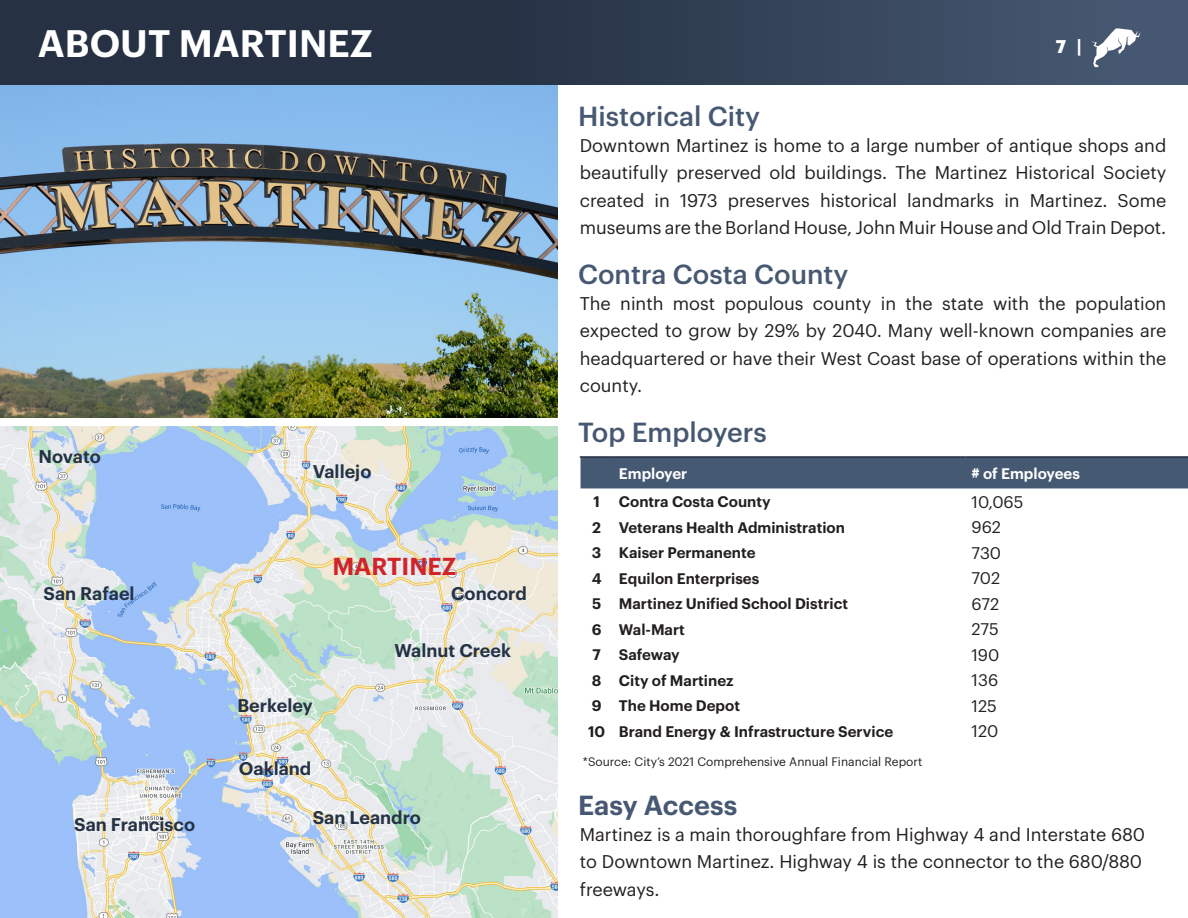
<style>
.page{position:relative;width:1188px;height:918px;background:#fff}
.page>*{position:absolute;margin:0;border:0;box-sizing:border-box;transform-origin:0 0}
.t1{font:600 37.5px "Graphik";color:#fff}
.t2{font:500 27px "Graphik";color:#475972}
.t3{font:600 27px "Graphik";color:#475972}
.t4{font:600 24px "Graphik";color:#d1232a}
.t5{font:18px/27.6px "Graphik";color:#231f20;text-align:justify}
.t6{font:600 18px "Graphik";color:#243245}
.t7{font:700 18px "Graphik";color:#fff}
.t8{font:16.5px "Graphik";color:#231f20}
.t9{font:600 15px "Graphik";color:#231f20}
.t10{font:600 15px "Graphik";color:#fff}
.t11{font:12px "Graphik";color:#231f20}
</style>
<div class="page">
<img style="left:0;top:84px;width:557px;height:334px">
<div style="left:581px;top:458px;width:607px;height:30px;background:#465973"></div>
<hr style="left:580px;top:456px;width:33px;height:2px;background:#263244">
<hr style="left:613px;top:456px;width:353px;height:2px;background:#263244">
<hr style="left:966px;top:456px;width:222px;height:2px;background:#263244">
<img style="left:0;top:427px;width:557px;height:491px">
<div style="left:0;top:0;width:1188px;height:84px;background:linear-gradient(to right,#1e2838,#43546c)"></div>
<svg style="left:1091px;top:28px;width:49px;height:39px"></svg>
<p class="t1" style="left:38px;top:15px;width:336px">ABOUT MARTINEZ</p>
<p class="t7" style="left:1056px;top:33px;width:27px">7 |</p>
<p class="t6" style="left:39px;top:443px;width:64px">Novato</p>
<p class="t6" style="left:44px;top:580px;width:93px">San Rafael</p>
<p class="t6" style="left:74px;top:811px;width:122px">San Francisco</p>
<p class="t6" style="left:313px;top:458px;width:60px">Vallejo</p>
<p class="t4" style="left:332px;top:548px;width:126px">MARTINEZ</p>
<p class="t6" style="left:451px;top:580px;width:77px">Concord</p>
<p class="t6" style="left:237px;top:692px;width:77px">Berkeley</p>
<p class="t6" style="left:239px;top:755px;width:74px">Oakland</p>
<p class="t6" style="left:395px;top:637px;width:118px">Walnut Creek</p>
<p class="t6" style="left:313px;top:803px;width:110px">San Leandro</p>
<p class="t2" style="left:578px;top:95px;width:183px">Historical City</p>
<p class="t5" style="left:580px;top:130px;width:588px">Downtown Martinez is home to a large number of antique shops and beautifully preserved old buildings. The Martinez Historical Society created in 1973 preserves historical landmarks in Martinez. Some museums are the Borland House, John Muir House and Old Train Depot.</p>
<p class="t2" style="left:578px;top:253px;width:272px">Contra Costa County</p>
<p class="t5" style="left:580px;top:288px;width:588px">The ninth most populous county in the state with the population expected to grow by 29% by 2040. Many well-known companies are headquartered or have their West Coast base of operations within the county.</p>
<p class="t2" style="left:578px;top:411px;width:190px">Top Employers</p>
<p class="t10" style="left:619px;top:462px;width:70px">Employer</p>
<p class="t10" style="left:972px;top:462px;width:110px"># of Employees</p>
<p class="t9" style="left:593px;top:490px;width:8px">1</p>
<p class="t9" style="left:619px;top:490px;width:153px">Contra Costa County</p>
<p class="t8" style="left:972px;top:490px;width:53px">10,065</p>
<p class="t9" style="left:592px;top:516px;width:10px">2</p>
<p class="t9" style="left:619px;top:516px;width:228px">Veterans Health Administration</p>
<p class="t8" style="left:972px;top:515px;width:31px">962</p>
<p class="t9" style="left:592px;top:541px;width:11px">3</p>
<p class="t9" style="left:619px;top:541px;width:138px">Kaiser Permanente</p>
<p class="t8" style="left:972px;top:541px;width:31px">730</p>
<p class="t9" style="left:592px;top:567px;width:11px">4</p>
<p class="t9" style="left:619px;top:567px;width:142px">Equilon Enterprises</p>
<p class="t8" style="left:972px;top:566px;width:30px">702</p>
<p class="t9" style="left:592px;top:592px;width:11px">5</p>
<p class="t9" style="left:619px;top:592px;width:231px">Martinez Unified School District</p>
<p class="t8" style="left:972px;top:592px;width:29px">672</p>
<p class="t9" style="left:592px;top:618px;width:11px">6</p>
<p class="t9" style="left:619px;top:618px;width:67px">Wal-Mart</p>
<p class="t8" style="left:972px;top:617px;width:29px">275</p>
<p class="t9" style="left:593px;top:643px;width:10px">7</p>
<p class="t9" style="left:619px;top:643px;width:62px">Safeway</p>
<p class="t8" style="left:972px;top:643px;width:29px">190</p>
<p class="t9" style="left:592px;top:669px;width:11px">8</p>
<p class="t9" style="left:619px;top:669px;width:116px">City of Martinez</p>
<p class="t8" style="left:972px;top:668px;width:28px">136</p>
<p class="t9" style="left:592px;top:694px;width:11px">9</p>
<p class="t9" style="left:619px;top:694px;width:123px">The Home Depot</p>
<p class="t8" style="left:972px;top:694px;width:27px">125</p>
<p class="t9" style="left:588px;top:720px;width:19px">10</p>
<p class="t9" style="left:619px;top:720px;width:276px">Brand Energy &amp; Infrastructure Service</p>
<p class="t8" style="left:972px;top:719px;width:28px">120</p>
<p class="t11" style="left:583px;top:753px;width:341px">*Source: City’s 2021 Comprehensive Annual Financial Report</p>
<p class="t3" style="left:578px;top:784px;width:161px">Easy Access</p>
<p class="t5" style="left:580px;top:819px;width:567px;text-align:left">Martinez is a main thoroughfare from Highway 4 and Interstate 680 to Downtown Martinez. Highway 4 is the connector to the 680/880 freeways.</p>
</div>
